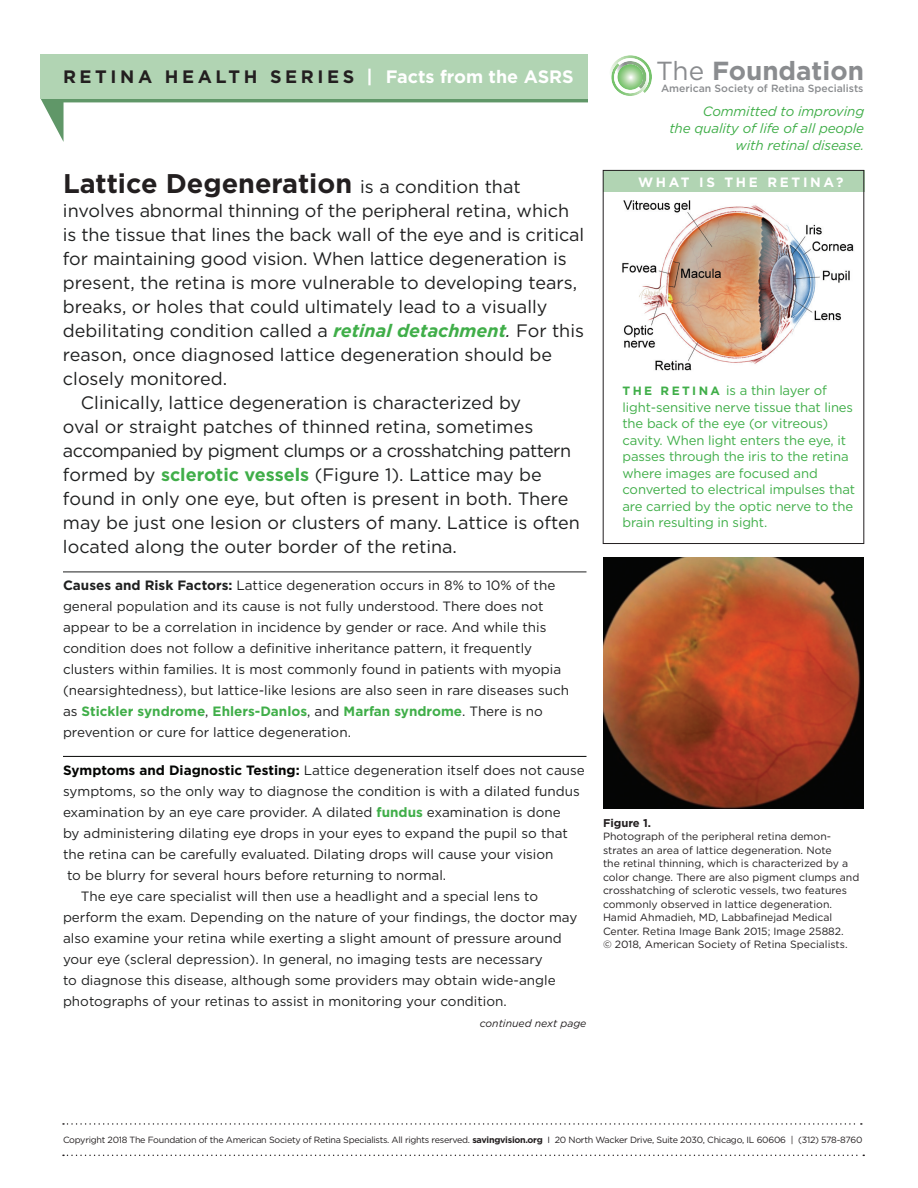
<style>
.page{position:relative;width:918px;height:1188px;background:#fff}
.page>*{position:absolute;margin:0;border:0;box-sizing:border-box;transform-origin:0 0}
.t1{font:700 27px "Gotham";color:#231f20}
.t2{font:700 26.1px "Gotham";color:#8a8c8f}
.t3{font:18px "Gotham";color:#1f2020}
.t4{font:18px "Gotham";letter-spacing:-.03em;color:#1f2020}
.t5{font:700 18px "Gotham";letter-spacing:.2em;color:#231f20}
.t6{font:13.5px/21px "Gotham";color:#1f2020}
.t7{font:italic 13.5px/17.2px "Gotham";letter-spacing:-.01em;color:#40ae49;text-align:right}
.t8{font:700 13.5px "Gotham";letter-spacing:.2em;color:#fff}
.t9{font:13.2px/16.5px "Gotham";letter-spacing:-.01em;color:#40ae49}
.t10{font:700 11.25px "Gotham";color:#231f20}
.t11{font:10.5px/13.5px "Gotham";color:#231f20}
.t12{font:500 10.5px "Gotham";color:#8a8c8f}
.t13{font:italic 10.5px "Gotham";color:#231f20}
.t14{font:9px "Gotham";letter-spacing:-.03em;color:#231f20}
.s1{color:#fff}
.s2{font-weight:400;font-size:18px;color:#1f2020}
.s3{font-weight:700;font-style:italic;color:#40ae49}
.s4{font-style:italic}
.s5{font-weight:700;color:#40ae49}
.s6{font-weight:700}
.s7{font-weight:700;color:#040503}
.s8{font-weight:400}
.s9{font-weight:700;font-size:12px}
</style>
<div class="page">
<svg style="left:40px;top:70px;width:24px;height:72px"></svg>
<hr style="left:54px;top:98px;width:534px;height:4px;background:#609768">
<div style="left:41px;top:54px;width:547px;height:45px;background:#b1d4b3"></div>
<hr style="left:63px;top:572px;width:524px;height:1px;background:#1f2020">
<hr style="left:63px;top:756px;width:524px;height:1px;background:#040503">
<svg style="left:610px;top:55px;width:42px;height:41px"></svg>
<svg style="left:617px;top:64px;width:26px;height:26px"></svg>
<svg style="left:63px;top:1123px;width:799px;height:2px"></svg>
<svg style="left:63px;top:1155px;width:801px;height:1px"></svg>
<img style="left:622px;top:200px;width:232px;height:171px">
<div style="left:603px;top:171px;width:261px;height:21px;background:#b1d4b3"></div>
<div style="left:603px;top:170px;width:261px;height:374px;border:1px solid #231f20"></div>
<img style="left:603px;top:558px;width:261px;height:250px">
<h3 class="t5" style="left:63px;top:69px;width:512px">RETINA HEALTH SERIES <span class="s1">| Factsfrom the ASRS</span></h3>
<h1 class="t1" style="left:63px;top:171px;width:459px">Lattice Degeneration <span class="s2">is a condition that</span></h1>
<h3 class="t3" style="left:63px;top:202px;width:508px">involves abnormal thinning of the peripheral retina, which</h3>
<h3 class="t3" style="left:63px;top:226px;width:523px">is the tissue that lines the back wall of the eye and is critical</h3>
<h3 class="t3" style="left:63px;top:250px;width:505px">for maintaining good vision. When lattice degeneration is</h3>
<h3 class="t3" style="left:63px;top:274px;width:516px">present, the retina is more vulnerable to developing tears,</h3>
<h3 class="t3" style="left:63px;top:298px;width:486px">breaks, or holes that could ultimately lead to a visually</h3>
<h3 class="t3" style="left:63px;top:322px;width:523px">debilitating condition called a <span class="s3">retinal detachment</span><span class="s4">.</span> For this</h3>
<h3 class="t3" style="left:63px;top:346px;width:491px">reason, once diagnosed lattice degeneration should be</h3>
<h3 class="t3" style="left:63px;top:370px;width:166px">closely monitored.</h3>
<h3 class="t3" style="left:81px;top:394px;width:442px">Clinically, lattice degeneration is characterized by</h3>
<h3 class="t3" style="left:63px;top:418px;width:472px">oval or straight patches of thinned retina, sometimes</h3>
<h3 class="t4" style="left:63px;top:442px;width:510px">accompanied by pigment clumps or a crosshatching pattern</h3>
<h3 class="t3" style="left:63px;top:466px;width:480px">formed by <span class="s5">sclerotic vessels</span> (Figure 1). Lattice may be</h3>
<h3 class="t3" style="left:63px;top:490px;width:507px">found in only one eye, but often is present in both. There</h3>
<h3 class="t3" style="left:63px;top:514px;width:518px">may be just one lesion or clusters of many. Lattice is often</h3>
<h3 class="t3" style="left:63px;top:538px;width:395px">located along the outer border of the retina.</h3>
<p class="t6" style="left:63px;top:576px;width:508px"><span class="s6">Causes and Risk Factors:</span> Lattice degeneration occurs in 8% to 10% of the general population and its cause is not fully understood. There does not appear to be a correlation in incidence by gender or race. And while this condition does not follow a definitive inheritance pattern, it frequently clusters within families. It is most commonly found in patients with myopia (nearsightedness), but lattice-like lesions are also seen in rare diseases such as <span class="s5">Stickler syndrome</span>, <span class="s5">Ehlers-Danlos</span>, and <span class="s5">Marfan syndrome</span>. There is no prevention or cure for lattice degeneration.</p>
<p class="t6" style="left:63px;top:760px;width:523px"><span class="s7">Symptoms and Diagnostic Testing:</span> Lattice degeneration itself does not cause</p>
<p class="t6" style="left:63px;top:781px;width:518px">symptoms, so the only way to diagnose the condition is with a dilated fundus</p>
<p class="t6" style="left:63px;top:802px;width:499px">examination by an eye care provider. A dilated <span class="s5">fundus</span> examination is done</p>
<p class="t6" style="left:63px;top:823px;width:507px">by administering dilating eye drops in your eyes to expand the pupil so that</p>
<p class="t6" style="left:63px;top:844px;width:492px">the retina can be carefully evaluated. Dilating drops will cause your vision</p>
<p class="t6" style="left:67px;top:865px;width:381px">to be blurry for several hours before returning to normal.</p>
<p class="t6" style="left:81px;top:886px;width:459px">The eye care specialist will then use a headlight and a special lens to</p>
<p class="t6" style="left:63px;top:907px;width:516px">perform the exam. Depending on the nature of your findings, the doctor may</p>
<p class="t6" style="left:63px;top:928px;width:500px">also examine your retina while exerting a slight amount of pressure around</p>
<p class="t6" style="left:63px;top:949px;width:481px">your eye (scleral depression). In general, no imaging tests are necessary</p>
<p class="t6" style="left:63px;top:970px;width:494px">to diagnose this disease, although some providers may obtain wide-angle</p>
<p class="t6" style="left:63px;top:991px;width:445px">photographs of your retinas to assist in monitoring your condition.</p>
<p class="t13" style="left:480px;top:1019px;width:108px">continued next page</p>
<h2 class="t2" style="left:656px;top:59px;width:209px"><span class="s8">The</span> Foundation</h2>
<p class="t7" style="left:669px;top:103px;width:196px">Committed to improving<br>the quality of life of all people with retinal disease.</p>
<p class="t12" style="left:661px;top:84px;width:204px">American Society of Retina Specialists</p>
<p class="t8" style="left:638px;top:176px;width:207px">WHAT IS THE RETINA?</p>
<p class="t9" style="left:622px;top:383px;width:234px"><span class="s9">T H E R E T I N A</span> is a thin layer of light-sensitive nerve tissue that lines the back of the eye (or vitreous) cavity. When light enters the eye, it passes through the iris to the retina where images are focused and converted to electrical impulses that are carried by the optic nerve to the brain resulting in sight.</p>
<p class="t10" style="left:603px;top:817px;width:50px">Figure 1.</p>
<p class="t11" style="left:603px;top:830px;width:258px">Photograph of the peripheral retina demon&shy;strates an area of lattice degeneration. Note<br>the retinal thinning, which is characterized by a color change. There are also pigment clumps and crosshatching of sclerotic vessels, two features commonly observed in lattice degeneration.<br>Hamid Ahmadieh, MD, Labbafinejad Medical Center. Retina Image Bank 2015; Image 25882.<br>© 2018, American Society of Retina Specialists.</p>
<p class="t14" style="left:63px;top:1136px;width:801px">Copyright 2018 The Foundation of the American Society of Retina Specialists. All rights reserved. <span class="s6">savingvision.org</span> I 20 North Wacker Drive, Suite 2030, Chicago, IL 60606 | (312) 578-8760</p>
</div>
